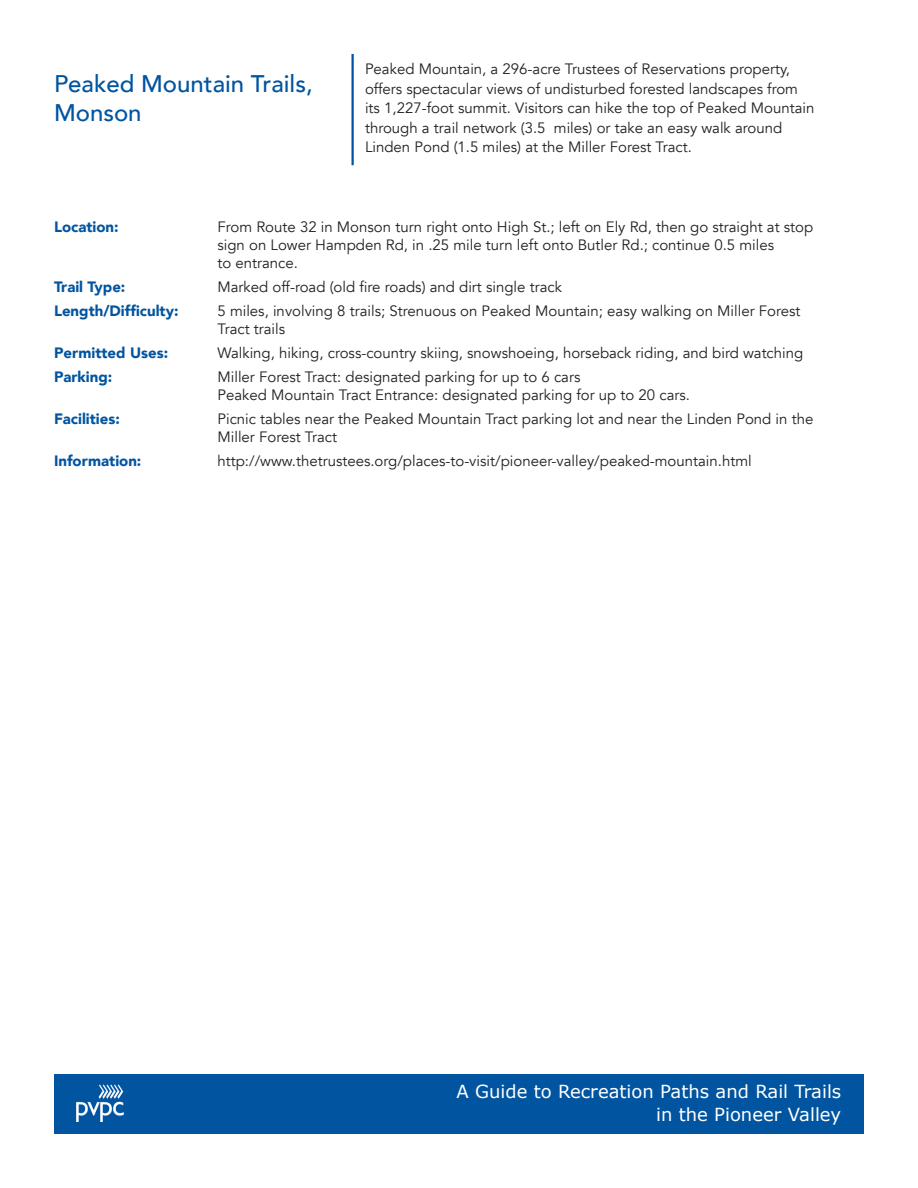
<style>
.page{position:relative;width:918px;height:1188px;background:#fff}
.page>*{position:absolute;margin:0;border:0;box-sizing:border-box;transform-origin:0 0}
.t1{font:500 24px/28.8px "Avenir";color:#0054a0}
.t2{font:18px/22.5px "Verdana";color:#fff;text-align:right}
.t3{font:15px/19.5px "Avenir";color:#231f20}
.t4{font:900 15px "Avenir";color:#0054a0}
</style>
<div class="page">
<div style="left:54px;top:1075px;width:810px;height:59px;background:#0054a0"></div>
<img style="left:77px;top:1084px;width:47px;height:37px">
<hr style="left:351px;top:54px;width:3px;height:111px;background:#0054a0">
<p class="t1" style="left:54px;top:68px;width:260px">Peaked Mountain Trails,<br>Monson</p>
<p class="t3" style="left:365px;top:60px;width:451px">Peaked Mountain, a 296-acre Trustees of Reservations property, offers spectacular views of undisturbed forested landscapes from its 1,227-foot summit. Visitors can hike the top of Peaked Mountain through a trail network (3.5 miles) or take an easy walk around Linden Pond (1.5 miles) at the Miller Forest Tract.</p>
<p class="t4" style="left:54px;top:214px;width:66px">Location:</p>
<p class="t3" style="left:218px;top:218px;width:597px;line-height:18px">From Route 32 in Monson turn right onto High St.; left on Ely Rd, then go straight at stop sign on Lower Hampden Rd, in .25 mile turn left onto Butler Rd.; continue 0.5 miles<br>to entrance.</p>
<p class="t4" style="left:54px;top:274px;width:73px">Trail Type:</p>
<p class="t3" style="left:218px;top:277px;width:346px">Marked off-road (old fire roads) and dirt single track</p>
<p class="t4" style="left:54px;top:298px;width:126px">Length/Difficulty:</p>
<p class="t3" style="left:218px;top:302px;width:585px;line-height:18px">5 miles, involving 8 trails; Strenuous on Peaked Mountain; easy walking on Miller Forest<br>Tract trails</p>
<p class="t4" style="left:54px;top:340px;width:116px">Permitted Uses:</p>
<p class="t3" style="left:218px;top:343px;width:587px">Walking, hiking, cross-country skiing, snowshoeing, horseback riding, and bird watching</p>
<p class="t4" style="left:54px;top:364px;width:60px">Parking:</p>
<p class="t3" style="left:218px;top:367px;width:364px">Miller Forest Tract: designated parking for up to 6 cars</p>
<p class="t3" style="left:218px;top:385px;width:474px">Peaked Mountain Tract Entrance: designated parking for up to 20 cars.</p>
<p class="t4" style="left:54px;top:406px;width:67px">Facilities:</p>
<p class="t3" style="left:218px;top:410px;width:597px;line-height:18px">Picnic tables near the Peaked Mountain Tract parking lot and near the Linden Pond in the<br>Miller Forest Tract</p>
<p class="t4" style="left:54px;top:448px;width:89px">Information:</p>
<p class="t3" style="left:218px;top:451px;width:536px">http://www.thetrustees.org/places-to-visit/pioneer-valley/peaked-mountain.html</p>
<p class="t2" style="left:457px;top:1081px;width:386px">A Guide to Recreation Paths and Rail Trails in the Pioneer Valley</p>
</div>
